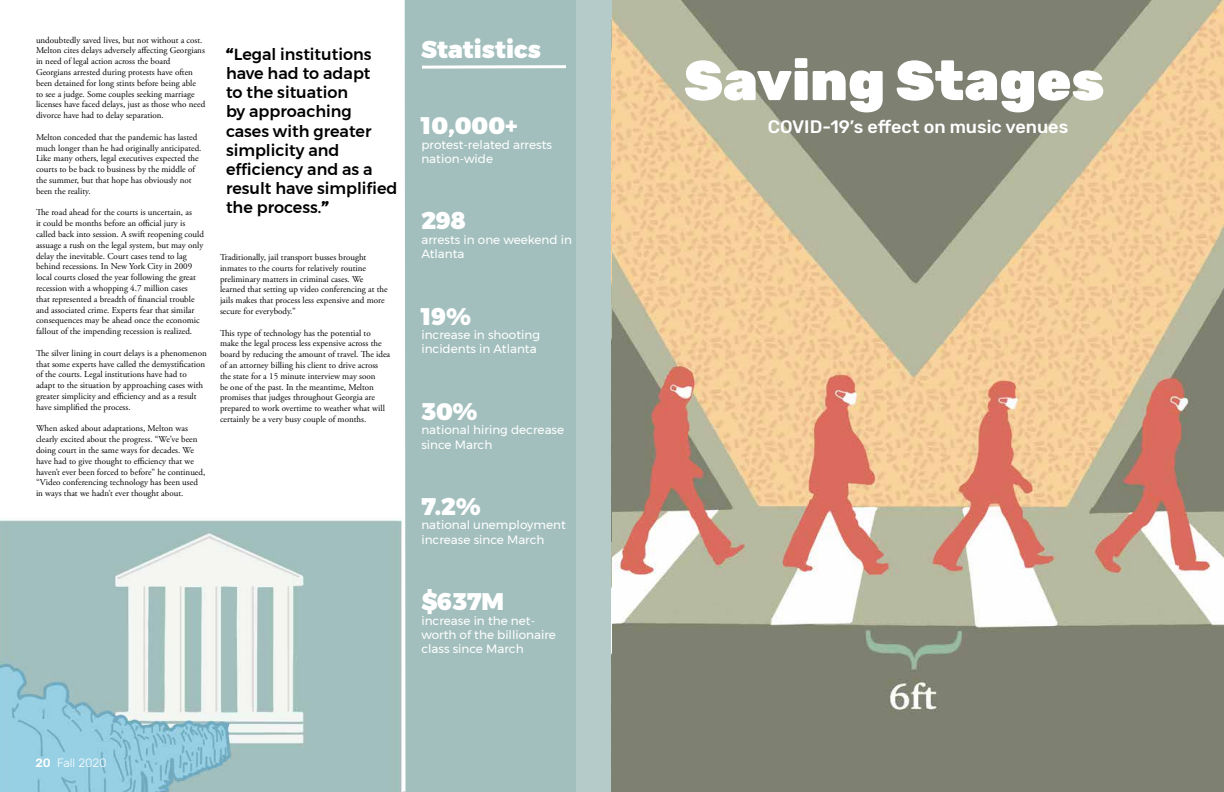
<style>
.page{position:relative;width:1224px;height:792px;background:#fff}
.page>*{position:absolute;margin:0;border:0;box-sizing:border-box;transform-origin:0 0}
.t1{font:900 56px "Rubik";color:#fff}
.t2{font:900 24px "Montserrat";color:#fff}
.t3{font:500 18px "Rubik";color:#fff}
.t4{font:500 16px/19.2px "Montserrat";color:#000}
.t5{font:12px/14.4px "Montserrat";color:#fff}
.t6{font:300 12px "Rubik";color:#fff}
.t7{font:9px/10.8px "Adobe Garamond Pro";color:#000}
.s1{font-weight:900}
.s2{font-weight:500}
</style>
<div class="page">
<div style="left:569px;top:0;width:47px;height:792px;background:#b4cbca"></div>
<div style="left:2px;top:521px;width:574px;height:271px;background:#a2bfbd"></div>
<img style="left:612px;top:0;width:612px;height:792px">
<img style="left:0;top:519px;width:400px;height:273px">
<div style="left:404px;top:0;width:172px;height:553px;background:#a2bfbd"></div>
<svg style="left:400px;top:0;width:6px;height:792px"></svg>
<svg style="left:422px;top:65px;width:144px;height:4px"></svg>
<p class="t7" style="left:36px;top:35px;width:171px">undoubtedly saved lives, but not without a cost.<br>Melton cites delays adversely affecting Georgians in need of legal action across the board Georgians arrested during protests have often been detained for long stints before being able to see a judge. Some couples seeking marriage licenses have faced delays, just as those who need divorce have had to delay separation.</p>
<p class="t7" style="left:36px;top:132px;width:167px">Melton conceded that the pandemic has lasted much longer than he had originally anticipated.<br>Like many others, legal executives expected the courts to be back to business by the middle of the summer, but that hope has obviously not been the reality.</p>
<p class="t7" style="left:36px;top:207px;width:170px">The road ahead for the courts is uncertain, as<br>it could be months before an official jury is called back into session. A swift reopening could assuage a rush on the legal system, but may only delay the inevitable. Court cases tend to lag behind recessions. In New York City in 2009 local courts closed the year following the great recession with a whopping 4.7 million cases<br>that represented a breadth of financial trouble and associated crime. Experts fear that similar consequences may be ahead once the economic fallout of the impending recession is realized.</p>
<p class="t7" style="left:36px;top:348px;width:172px">The silver lining in court delays is a phenomenon that some experts have called the demystification of the courts. Legal institutions have had to adapt to the situation by approaching cases with greater simplicity and efficiency and as a result have simplified the process.</p>
<p class="t7" style="left:36px;top:423px;width:171px">When asked about adaptations, Melton was clearly excited about the progress. “We’ve been doing court in the same ways for decades. We have had to give thought to efficiency that we haven’t ever been forced to before” he continued, “Video conferencing technology has been used in ways that we hadn’t ever thought about.</p>
<h3 class="t4" style="left:226px;top:44px;width:173px"><span class="s1">“</span>Legal institutions have had to adapt<br>to the situation<br>by approaching cases with greater simplicity and efficiency and as a result have simplified the process.<span class="s1">”</span></h3>
<p class="t7" style="left:220px;top:252px;width:169px">Traditionally, jail transport busses brought inmates to the courts for relatively routine preliminary matters in criminal cases. We learned that setting up video conferencing at the jails makes that process less expensive and more secure for everybody.”</p>
<p class="t7" style="left:220px;top:328px;width:172px">This type of technology has the potential to make the legal process less expensive across the board by reducing the amount of travel. The idea of an attorney billing his client to drive across the state for a 15 minute interview may soon<br>be one of the past. In the meantime, Melton promises that judges throughout Georgia are prepared to work overtime to weather what will certainly be a very busy couple of months.</p>
<h2 class="t2" style="left:421px;top:30px;width:121px">Statistics</h2>
<h2 class="t2" style="left:421px;top:106px;width:98px">10,000+</h2>
<h3 class="t5" style="left:421px;top:137px;width:132px">protest-related arrests nation-wide</h3>
<h2 class="t2" style="left:421px;top:201px;width:46px">298</h2>
<h3 class="t5" style="left:421px;top:232px;width:152px">arrests in one weekend in<br>Atlanta</h3>
<h2 class="t2" style="left:421px;top:296px;width:51px">19%</h2>
<h3 class="t5" style="left:421px;top:327px;width:120px">increase in shooting incidents in Atlanta</h3>
<h2 class="t2" style="left:421px;top:392px;width:57px">30%</h2>
<h3 class="t5" style="left:421px;top:423px;width:144px">national hiring decrease since March</h3>
<h2 class="t2" style="left:421px;top:487px;width:61px">7.2%</h2>
<h3 class="t5" style="left:421px;top:518px;width:146px">national unemployment increase since March</h3>
<h2 class="t2" style="left:421px;top:582px;width:84px">$637M</h2>
<h3 class="t5" style="left:421px;top:613px;width:136px">increase in the net&shy;worth of the billionaire class since March</h3>
<h3 class="t6" style="left:35px;top:756px;width:73px"><span class="s2">20</span> Fall 2020</h3>
<h1 class="t1" style="left:684px;top:47px;width:422px">Saving Stages</h1>
<h3 class="t3" style="left:768px;top:116px;width:302px">COVID-19’s effect on music venues</h3>
</div>
